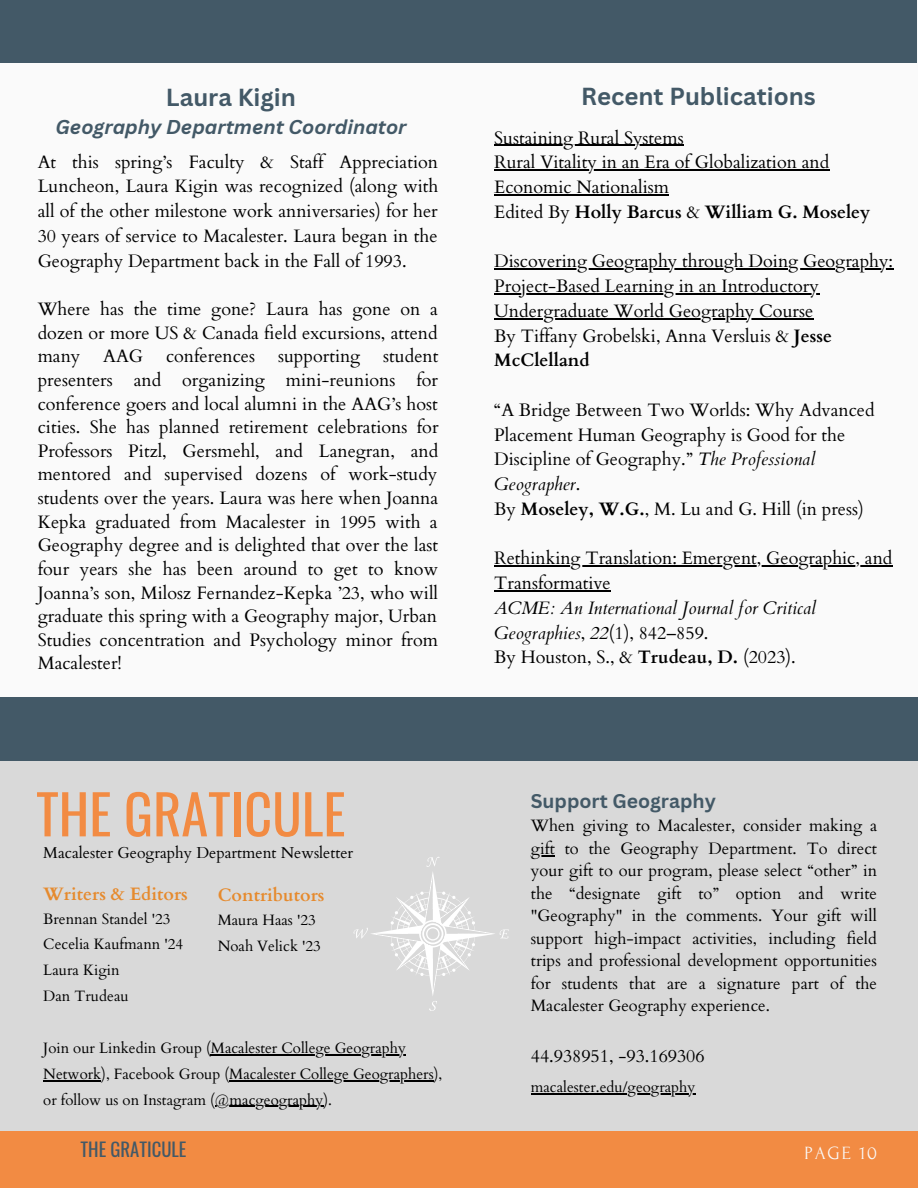
<style>
.page{position:relative;width:918px;height:1188px;background:#fafafa}
.page>*{position:absolute;margin:0;border:0;box-sizing:border-box;transform-origin:0 0}
.t1{font:54.45px "Oswald";color:#f28b43}
.t2{font:700 24px "Canva Sans";color:#435967}
.t3{font:italic 700 19.5px "Canva Sans";color:#435967}
.t4{font:700 19.35px "Canva Sans";color:#435967}
.t5{font:18.6px "Oswald";color:#435967}
.t6{font:18.6px "Forum";letter-spacing:.1em;color:#fafafa}
.t7{font:18px/24.8px "Cardo";color:#000}
.t8{font:italic 18px/24.8px "Cardo";color:#000}
.t9{font:700 18px "Cardo";color:#e68a2d}
.t10{font:16.5px/22.5px "Cardo";color:#000;text-align:justify}
.t11{font:15.75px "Cardo";color:#000}
.t12{font:15px/25.8px "Cardo";color:#000}
.s1{font-weight:700}
.s2{font-style:italic}
.s3{font-style:normal}
.s4{font-weight:700;font-style:normal}
</style>
<div class="page">
<div style="left:0;top:1127px;width:918px;height:61px;background:#f28b43"></div>
<div style="left:0;top:0;width:917px;height:63px;background:#435967"></div>
<div style="left:0;top:698px;width:918px;height:63px;background:#435967"></div>
<div style="left:0;top:761px;width:918px;height:370px;background:#d9d9d9"></div>
<svg style="left:354px;top:857px;width:155px;height:154px"></svg>
<hr style="left:211px;top:1054px;width:195px;height:1px;background:#000">
<hr style="left:43px;top:1080px;width:58px;height:1px;background:#000">
<hr style="left:229px;top:1080px;width:205px;height:1px;background:#000">
<hr style="left:215px;top:1106px;width:108px;height:1px;background:#000">
<hr style="left:531px;top:1093px;width:164px;height:1px;background:#000">
<svg style="left:541px;top:855px;width:14px;height:1px"></svg>
<hr style="left:494px;top:145px;width:190px;height:1px;background:#000">
<hr style="left:494px;top:170px;width:336px;height:1px;background:#000">
<hr style="left:494px;top:194px;width:175px;height:1px;background:#000">
<hr style="left:494px;top:269px;width:400px;height:1px;background:#000">
<hr style="left:494px;top:293px;width:325px;height:1px;background:#000">
<hr style="left:494px;top:318px;width:320px;height:1px;background:#000">
<hr style="left:494px;top:566px;width:399px;height:1px;background:#000">
<hr style="left:494px;top:590px;width:117px;height:1px;background:#000">
<h2 class="t2" style="left:581px;top:79px;width:236px">Recent Publications</h2>
<h2 class="t2" style="left:166px;top:81px;width:132px">Laura Kigin</h2>
<p class="t3" style="left:55px;top:114px;width:353px">Geography Department Coordinator</p>
<p class="t7" style="left:494px;top:126px;width:378px">Sustaining Rural Systems<br>Rural Vitality in an Era of Globalization and Economic Nationalism<br>Edited By <span class="s1">Holly Barcus</span> &amp; <span class="s1">William G. Moseley</span></p>
<p class="t7" style="left:494px;top:249px;width:400px">Discovering Geography through Doing Geography:<br>Project-Based Learning in an Introductory Undergraduate World Geography Course<br>By Tiffany Grobelski, Anna Versluis &amp; <span class="s1">Jesse McClelland</span></p>
<p class="t7" style="left:494px;top:398px;width:382px">“A Bridge Between Two Worlds: Why Advanced Placement Human Geography is Good for the Discipline of Geography.” <span class="s2">The Professional Geographer</span>.<br>By <span class="s1">Moseley, W.G.</span>, M. Lu and G. Hill (in press)</p>
<p class="t7" style="left:494px;top:546px;width:400px">Rethinking Translation: Emergent, Geographic, and<br>Transformative</p>
<p class="t8" style="left:494px;top:596px;width:323px">ACME: An International Journal for Critical<br>Geographies<span class="s3">,</span> 22<span class="s3">(1), 842–859.<br>By Houston, S., &amp;</span> <span class="s4">Trudeau, D.</span> <span class="s3">(2023).</span></p>
<p class="t7" style="left:38px;top:150px;width:402px;text-align:justify">At this spring’s Faculty &amp; Staff Appreciation Luncheon, Laura Kigin was recognized (along with all of the other milestone work anniversaries) for her 30 years of service to Macalester. Laura began in the Geography Department back in the Fall of 1993.</p>
<p class="t7" style="left:38px;top:298px;width:402px;line-height:23.7px;text-align:justify">Where has the time gone? Laura has gone on a dozen or more US &amp; Canada field excursions, attend many</p>
<p class="t7" style="left:103px;top:344px;width:41px">AAG</p>
<p class="t7" style="left:166px;top:344px;width:91px">conferences</p>
<p class="t7" style="left:278px;top:344px;width:84px">supporting</p>
<p class="t7" style="left:38px;top:345px;width:402px;line-height:23.7px;text-align:justify;text-indent:346px">student presenters and organizing mini-reunions for conference goers and local alumni in the AAG’s host cities. She has planned retirement celebrations for Professors Pitzl, Gersmehl, and Lanegran, and mentored and supervised dozens of work-study students over the years. Laura was here when Joanna Kepka graduated from Macalester in 1995 with a Geography degree and is delighted that over the last four years she has been around to get to know Joanna’s son, Milosz Fernandez-Kepka ’23, who will graduate this spring with a Geography major, Urban Studies concentration and Psychology minor from Macalester!</p>
<h1 class="t1" style="left:36px;top:771px;width:311px">THE GRATICULE</h1>
<p class="t11" style="left:43px;top:842px;width:311px">Macalester Geography Department Newsletter</p>
<p class="t9" style="left:43px;top:882px;width:146px">Writers &amp; Editors</p>
<p class="t12" style="left:43px;top:906px;width:141px">Brennan Standel '23<br>Cecelia Kaufmann '24<br>Laura Kigin<br>Dan Trudeau</p>
<p class="t12" style="left:43px;top:1035px;width:400px">Join our Linkedin Group (Macalester College Geography<br>Network), Facebook Group (Macalester College Geographers), or follow us on Instagram (@macgeography).</p>
<p class="t9" style="left:218px;top:884px;width:108px">Contributors</p>
<p class="t12" style="left:218px;top:907px;width:105px">Maura Haas '23<br>Noah Velick '23</p>
<p class="t5" style="left:81px;top:1135px;width:107px">THE GRATICULE</p>
<p class="t4" style="left:531px;top:787px;width:187px">Support Geography</p>
<p class="t10" style="left:531px;top:815px;width:348px">When giving to Macalester, consider making a gift to the Geography Department. To direct your gift to our program, please select “other” in the “designate gift to” option and write "Geography" in the comments. Your gift will support high-impact activities, including field trips and professional development opportunities for students that are a signature part of the Macalester Geography experience.</p>
<p class="t7" style="left:531px;top:1044px;width:175px">44.938951, -93.169306</p>
<p class="t12" style="left:531px;top:1074px;width:166px">macalester.edu/geography</p>
<p class="t6" style="left:804px;top:1143px;width:74px">PAGE 10</p>
</div>
